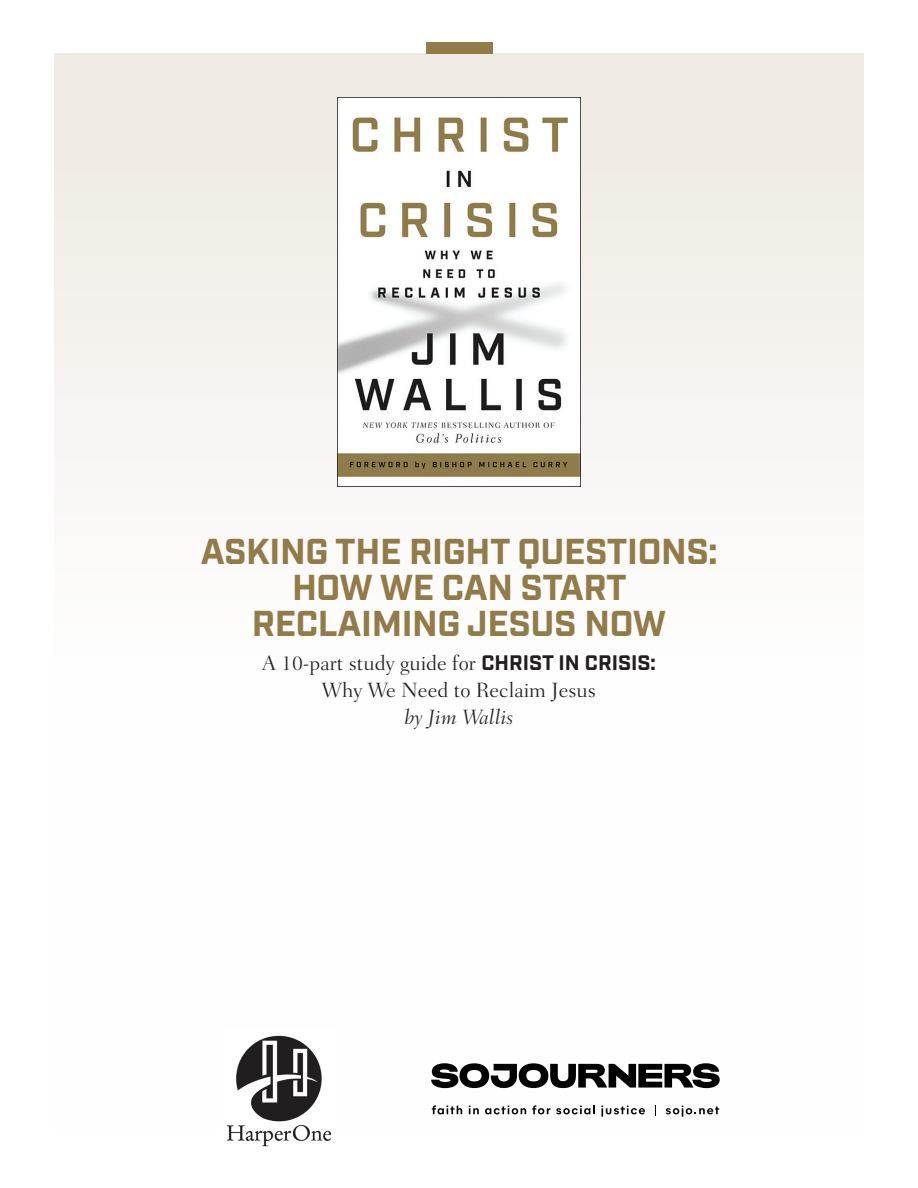
<style>
.page{position:relative;width:918px;height:1188px;background:#fff}
.page>*{position:absolute;margin:0;border:0;box-sizing:border-box;transform-origin:0 0}
.t1{font:700 36px/36px "Industry";letter-spacing:-.01em;color:#917b4b;text-align:center}
.t2{font:300 21px/27px "Fairfield LT Std";color:#231f20;text-align:center}
.t3{font:italic 300 21px "Fairfield LT Std";color:#231f20}
.s1{font-family:"Industry";font-weight:700}
</style>
<div class="page">
<div style="left:54px;top:53px;width:810px;height:1081px;background:linear-gradient(to bottom,#f1ede6,#fff)"></div>
<div style="left:426px;top:42px;width:67px;height:12px;background:#917b4b"></div>
<img style="left:338px;top:97px;width:243px;height:389px">
<svg style="left:432px;top:1105px;width:30px;height:9px"></svg>
<svg style="left:469px;top:1106px;width:10px;height:8px"></svg>
<svg style="left:485px;top:1106px;width:41px;height:8px"></svg>
<svg style="left:532px;top:1105px;width:18px;height:9px"></svg>
<svg style="left:556px;top:1106px;width:39px;height:8px"></svg>
<svg style="left:602px;top:1106px;width:43px;height:11px"></svg>
<svg style="left:666px;top:1106px;width:53px;height:11px"></svg>
<svg style="left:431px;top:1063px;width:289px;height:25px"></svg>
<img style="left:218px;top:1029px;width:122px;height:118px">
<h1 class="t1" style="left:201px;top:535px;width:518px">ASKING THE RIGHT QUESTIONS:<br>HOW WE CAN START<br>RECLAIMING JESUS NOW</h1>
<p class="t2" style="left:262px;top:649px;width:395px">A 10-part study guide for <span class="s1">CHRIST IN CRISIS:<br></span>Why We Need to Reclaim Jesus</p>
<p class="t3" style="left:405px;top:704px;width:110px">by Jim Wallis</p>
</div>
